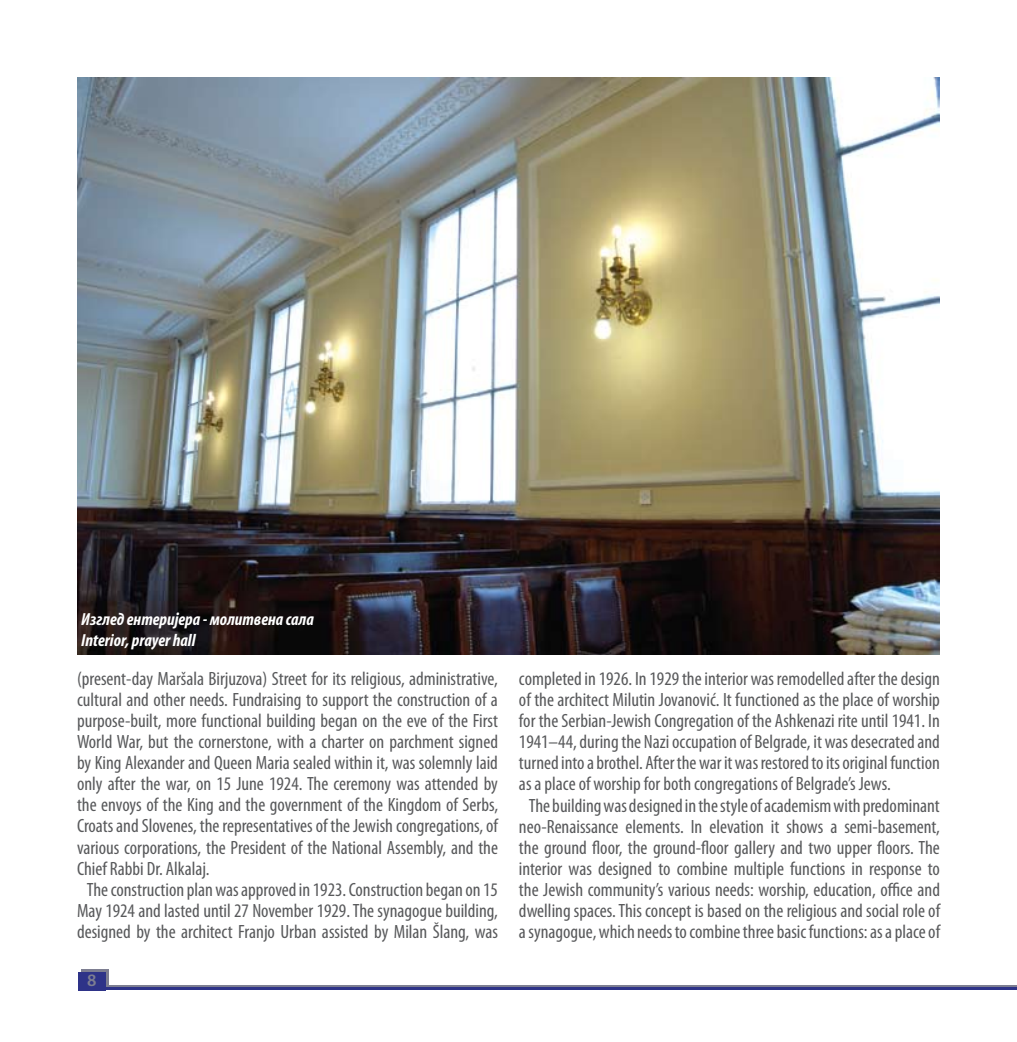
<style>
.page{position:relative;width:1017px;height:1042px;background:#fff}
.page>*{position:absolute;margin:0;border:0;box-sizing:border-box;transform-origin:0 0}
.t1{font:condensed 19.25px "Myriad Pro";color:#58595b}
.t2{font:italic 700 condensed 17.5px/21px "Myriad Pro";color:#fff}
.t3{font:600 17.5px "Myriad Pro";color:#7d7e91}
</style>
<div class="page">
<div style="left:81px;top:969px;width:27px;height:19px;background:#7d7e91"></div>
<hr style="left:96px;top:985px;width:921px;height:3px;background:#7d7e91">
<hr style="left:89px;top:987px;width:928px;height:3px;background:#2e3388">
<div style="left:79px;top:971px;width:27px;height:19px;background:#2e3388"></div>
<img style="left:77px;top:77px;width:863px;height:578px">
<p class="t2" style="left:81px;top:609px;width:234px">Изглед ентеријера - молитвена сала<br>Interior, prayer hall</p>
<p class="t1" style="left:77px;top:667px;width:422px">(present-day Maršala Birjuzova) Street for its religious, administrative,</p>
<p class="t1" style="left:77px;top:688px;width:422px">cultural and other needs. Fundraising to support the construction of a</p>
<p class="t1" style="left:77px;top:709px;width:422px">purpose-built, more functional building began on the eve of the First</p>
<p class="t1" style="left:77px;top:730px;width:423px">World War, but the cornerstone, with a charter on parchment signed</p>
<p class="t1" style="left:77px;top:751px;width:422px">by King Alexander and Queen Maria sealed within it, was solemnly laid</p>
<p class="t1" style="left:77px;top:772px;width:422px">only after the war, on 15 June 1924. The ceremony was attended by</p>
<p class="t1" style="left:77px;top:793px;width:423px">the envoys of the King and the government of the Kingdom of Serbs,</p>
<p class="t1" style="left:77px;top:814px;width:422px">Croats and Slovenes, the representatives of the Jewish congregations, of</p>
<p class="t1" style="left:77px;top:835px;width:423px">various corporations, the President of the National Assembly, and the</p>
<p class="t1" style="left:77px;top:856px;width:134px">Chief Rabbi Dr. Alkalaj.</p>
<p class="t1" style="left:87px;top:877px;width:413px">The construction plan was approved in 1923. Construction began on 15</p>
<p class="t1" style="left:77px;top:899px;width:422px">May 1924 and lasted until 27 November 1929. The synagogue building,</p>
<p class="t1" style="left:77px;top:920px;width:423px">designed by the architect Franjo Urban assisted by Milan Šlang, was</p>
<p class="t3" style="left:87px;top:969px;width:11px">8</p>
<p class="t1" style="left:519px;top:667px;width:422px">completed in 1926. In 1929 the interior was remodelled after the design</p>
<p class="t1" style="left:519px;top:688px;width:422px">of the architect Milutin Jovanović. It functioned as the place of worship</p>
<p class="t1" style="left:519px;top:709px;width:422px">for the Serbian-Jewish Congregation of the Ashkenazi rite until 1941. In</p>
<p class="t1" style="left:519px;top:730px;width:422px">1941–44, during the Nazi occupation of Belgrade, it was desecrated and</p>
<p class="t1" style="left:519px;top:751px;width:422px">turned into a brothel. After the war it was restored to its original function</p>
<p class="t1" style="left:519px;top:772px;width:373px">as a place of worship for both congregations of Belgrade’s Jews.</p>
<p class="t1" style="left:529px;top:793px;width:412px">The building was designed in the style of academism with predominant</p>
<p class="t1" style="left:519px;top:814px;width:422px">neo-Renaissance elements. In elevation it shows a semi-basement,</p>
<p class="t1" style="left:519px;top:835px;width:422px">the ground floor, the ground-floor gallery and two upper floors. The</p>
<p class="t1" style="left:519px;top:856px;width:422px">interior was designed to combine multiple functions in response to</p>
<p class="t1" style="left:519px;top:878px;width:422px">the Jewish community’s various needs: worship, education, office and</p>
<p class="t1" style="left:519px;top:899px;width:423px">dwelling spaces. This concept is based on the religious and social role of</p>
<p class="t1" style="left:519px;top:920px;width:423px">a synagogue, which needs to combine three basic functions: as a place of</p>
</div>
